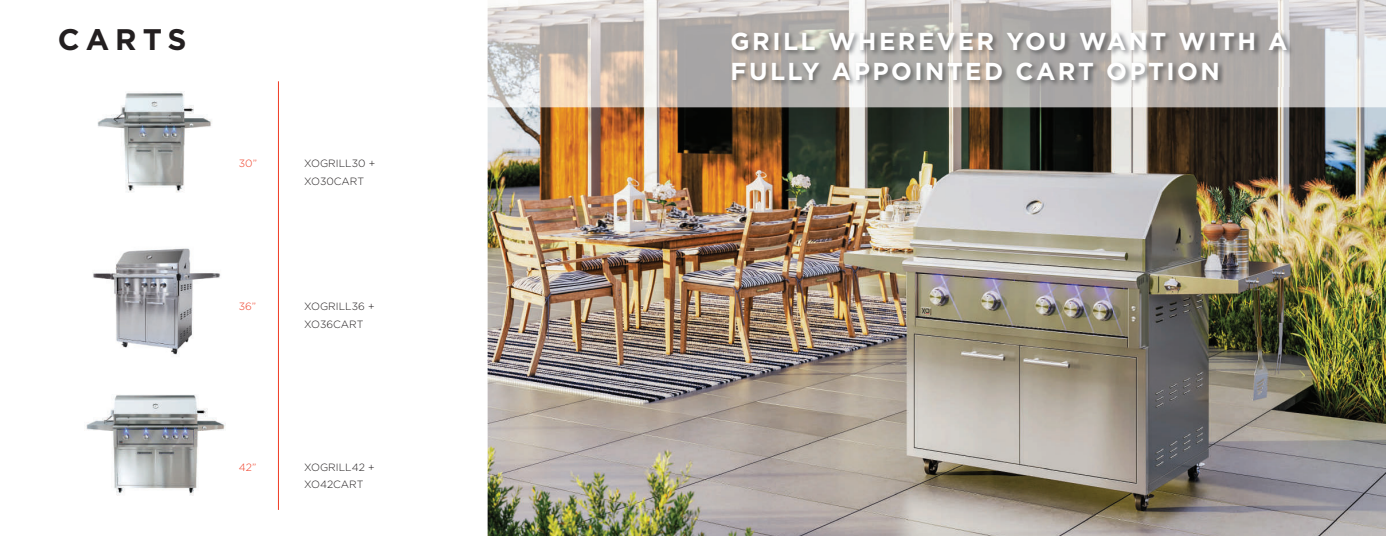
<style>
.page{position:relative;width:1386px;height:536px;background:#fff}
.page>*{position:absolute;margin:0;border:0;box-sizing:border-box;transform-origin:0 0}
.t1{font:700 29.75px "Gotham";letter-spacing:.2em;color:#231f20}
.t2{font:700 24.5px/29.8px "Gotham";letter-spacing:.1em;color:#fff}
.t3{font:300 10.5px/17.5px "Gotham";color:#231f20}
.t4{font:300 10.5px "Gotham";color:#ef3c24}
</style>
<div class="page">
<img style="left:488px;top:107px;width:898px;height:429px">
<img style="left:488px;top:0;width:898px;height:107px">
<img style="left:97px;top:92px;width:115px;height:101px">
<img style="left:93px;top:248px;width:128px;height:107px">
<img style="left:86px;top:395px;width:140px;height:101px">
<hr style="left:278px;top:81px;width:1px;height:429px;background:#ef3c24">
<img style="left:730px;top:31px;width:564px;height:56px">
<h1 class="t1" style="left:58px;top:29px;width:130px">CARTS</h1>
<p class="t4" style="left:239px;top:159px;width:20px">30”</p>
<p class="t4" style="left:239px;top:302px;width:19px">36”</p>
<p class="t3" style="left:304px;top:156px;width:73px">XOGRILL30 +<br>XO30CART</p>
<p class="t3" style="left:304px;top:298px;width:72px">XOGRILL36 +<br>XO36CART</p>
<p class="t4" style="left:239px;top:463px;width:19px">42”</p>
<p class="t3" style="left:304px;top:459px;width:72px">XOGRILL42 +<br>XO42CART</p>
<h2 class="t2" style="left:731px;top:29px;width:559px">GRILL WHEREVER YOU WANT WITH A<br>FULLY APPOINTED CART OPTION</h2>
</div>
